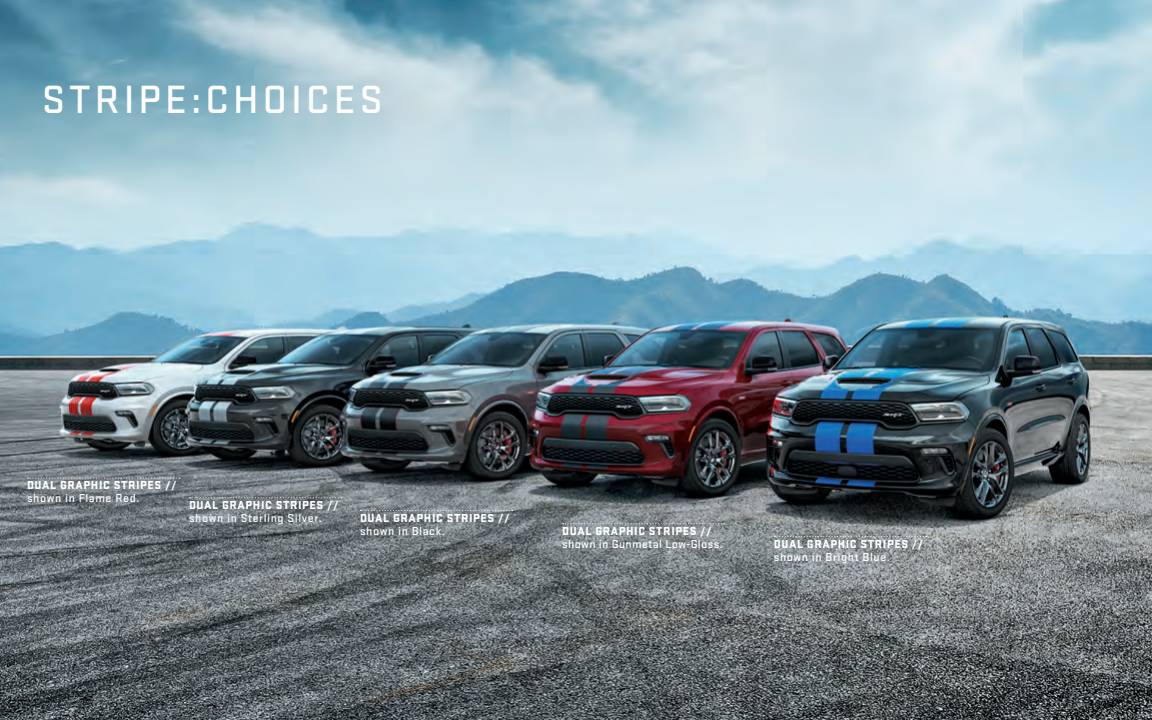
<style>
.page{position:relative;width:1152px;height:720px;background:#fff}
.page>*{position:absolute;margin:0;border:0;box-sizing:border-box;transform-origin:0 0}
.t1{font:500 41px "Stratum 1";letter-spacing:.1em;color:#fff}
.t2{font:900 12px "Stratum 1";letter-spacing:.05em;color:#fff}
.t3{font:500 12px "Stratum 1";letter-spacing:.05em;color:#fff}
.t4{font:500 12px "Stratum 1";letter-spacing:.03em;color:#fff}
</style>
<div class="page">
<img style="left:0;top:0;width:1152px;height:720px">
<svg style="left:27px;top:478px;width:153px;height:1px"></svg>
<svg style="left:189px;top:497px;width:153px;height:1px"></svg>
<svg style="left:360px;top:510px;width:153px;height:1px"></svg>
<svg style="left:563px;top:523px;width:162px;height:1px"></svg>
<svg style="left:774px;top:536px;width:153px;height:1px"></svg>
<h1 class="t1" style="left:42px;top:72px;width:342px">STRIPE:CHOICES</h1>
<p class="t2" style="left:27px;top:476px;width:151px">DUAL GRAPHIC STRIPES //</p>
<p class="t3" style="left:27px;top:490px;width:114px">shown in Flame Red.</p>
<p class="t2" style="left:189px;top:496px;width:151px">DUAL GRAPHIC STRIPES //</p>
<p class="t3" style="left:189px;top:510px;width:135px">shown in Sterling Silver.</p>
<p class="t2" style="left:360px;top:509px;width:151px">DUAL GRAPHIC STRIPES //</p>
<p class="t3" style="left:360px;top:523px;width:87px">shown in Black.</p>
<p class="t2" style="left:562px;top:522px;width:151px">DUAL GRAPHIC STRIPES //</p>
<p class="t4" style="left:562px;top:536px;width:162px">shown in Gunmetal Low-Gloss.</p>
<p class="t2" style="left:774px;top:535px;width:151px">DUAL GRAPHIC STRIPES //</p>
<p class="t3" style="left:774px;top:549px;width:118px">shown in Bright Blue.</p>
</div>
